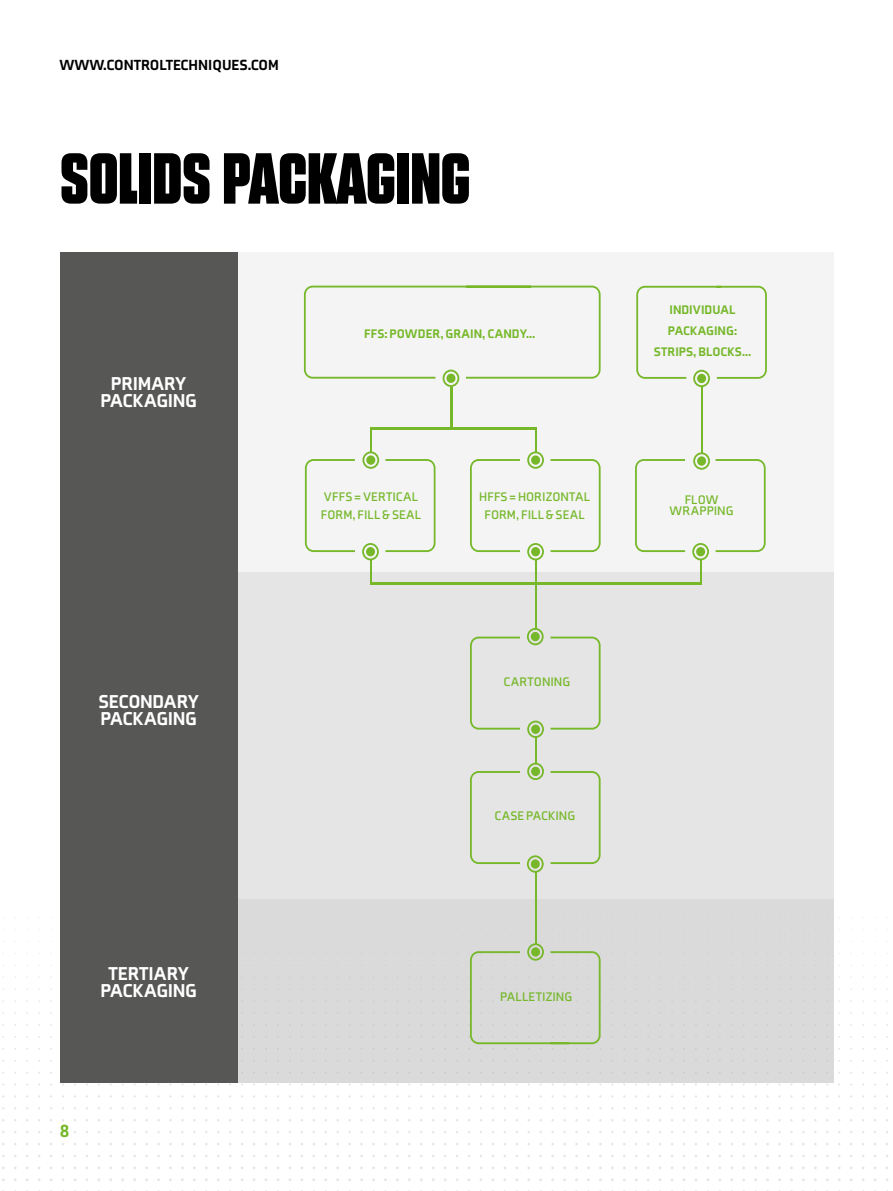
<style>
.page{position:relative;width:893px;height:1191px;background:#fff}
.page>*{position:absolute;margin:0;border:0;box-sizing:border-box;transform-origin:0 0}
.Large_Heading{font:72px "Blunt Con";color:#000}
.t1{font:900 19.05px/17.1px "Axia";letter-spacing:-.02em;color:#fff;text-align:center}
.t2{font:900 18px "Axia";color:#76b82a}
.t3{font:900 15px "Axia";color:#000}
.t4{font:700 12.75px/18.3px "Axia";letter-spacing:.015em;color:#76b82a}
.t5{font:900 12.75px "Axia";letter-spacing:.005em;color:#76b82a}
</style>
<div class="page">
<div style="left:237px;top:899px;width:596px;height:183px;background:#dadada"></div>
<div style="left:237px;top:551px;width:596px;height:348px;background:#e5e5e5"></div>
<div style="left:230px;top:252px;width:603px;height:320px;background:#f4f4f4"></div>
<div style="left:60px;top:252px;width:177px;height:830px;background:#575756"></div>
<svg style="left:527px;top:628px;width:17px;height:8px"></svg>
<div style="left:531px;top:632px;width:9px;height:9px;background:#76b82a;border-radius:5px"></div>
<svg style="left:470px;top:636px;width:131px;height:93px"></svg>
<svg style="left:304px;top:286px;width:297px;height:93px"></svg>
<svg style="left:362px;top:552px;width:17px;height:31px"></svg>
<hr style="left:535px;top:559px;width:1px;height:70px;background:#76b82a">
<svg style="left:527px;top:552px;width:17px;height:8px"></svg>
<div style="left:531px;top:547px;width:9px;height:9px;background:#76b82a;border-radius:5px"></div>
<svg style="left:443px;top:369px;width:16px;height:18px"></svg>
<svg style="left:693px;top:452px;width:17px;height:7px"></svg>
<div style="left:697px;top:456px;width:9px;height:10px;background:#76b82a;border-radius:5px"></div>
<hr style="left:700px;top:559px;width:2px;height:26px;background:#76b82a">
<svg style="left:692px;top:552px;width:17px;height:8px"></svg>
<div style="left:696px;top:547px;width:9px;height:9px;background:#76b82a;border-radius:5px"></div>
<svg style="left:527px;top:864px;width:17px;height:8px"></svg>
<div style="left:531px;top:859px;width:9px;height:9px;background:#76b82a;border-radius:5px"></div>
<svg style="left:470px;top:771px;width:131px;height:93px"></svg>
<svg style="left:527px;top:720px;width:17px;height:60px"></svg>
<svg style="left:468px;top:951px;width:133px;height:98px"></svg>
<svg style="left:527px;top:941px;width:17px;height:25px"></svg>
<div style="left:531px;top:947px;width:9px;height:9px;background:#76b82a;border-radius:5px"></div>
<hr style="left:535px;top:871px;width:1px;height:73px;background:#76b82a">
<svg style="left:636px;top:286px;width:131px;height:93px"></svg>
<hr style="left:701px;top:386px;width:1px;height:67px;background:#76b82a">
<svg style="left:693px;top:370px;width:17px;height:17px"></svg>
<div style="left:697px;top:374px;width:9px;height:9px;background:#76b82a;border-radius:5px"></div>
<hr style="left:450px;top:387px;width:2px;height:40px;background:#76b82a">
<svg style="left:305px;top:459px;width:130px;height:93px"></svg>
<svg style="left:470px;top:459px;width:131px;height:93px"></svg>
<svg style="left:635px;top:459px;width:131px;height:93px"></svg>
<div style="left:446px;top:374px;width:9px;height:9px;background:#76b82a;border-radius:5px"></div>
<hr style="left:370px;top:427px;width:2px;height:25px;background:#76b82a">
<svg style="left:362px;top:451px;width:17px;height:18px"></svg>
<div style="left:366px;top:455px;width:9px;height:10px;background:#76b82a;border-radius:5px"></div>
<hr style="left:370px;top:427px;width:166px;height:2px;background:#76b82a">
<hr style="left:370px;top:583px;width:332px;height:2px;background:#76b82a">
<svg style="left:527px;top:427px;width:17px;height:42px"></svg>
<p class="t3" style="left:60px;top:56px;width:221px">WWW.CONTROLTECHNIQUES.COM</p>
<p class="Large_Heading" style="left:60px;top:146px;width:412px">SOLIDS PACKAGING</p>
<p class="t1" style="left:100px;top:374px;width:98px">PRIMARY<br>PACKAGING</p>
<p class="t1" style="left:98px;top:692px;width:102px;text-align:left">SECONDARY<br>PACKAGING</p>
<p class="t1" style="left:100px;top:964px;width:98px">TERTIARY<br>PACKAGING</p>
<h3 class="t2" style="left:60px;top:1120px;width:12px">8</h3>
<p class="t5" style="left:364px;top:325px;width:173px">FFS: POWDER, GRAIN, CANDY…</p>
<p class="t4" style="left:321px;top:487px;width:102px">VFFS = VERTICAL<br>FORM, FILL &amp; SEAL</p>
<p class="t4" style="left:479px;top:487px;width:112px;text-align:center">HFFS = HORIZONTAL<br>FORM, FILL &amp; SEAL</p>
<p class="t4" style="left:504px;top:672px;width:68px">CARTONING</p>
<p class="t4" style="left:494px;top:806px;width:82px">CASE PACKING</p>
<p class="t4" style="left:500px;top:987px;width:73px">PALLETIZING</p>
<p class="t5" style="left:670px;top:301px;width:67px">INDIVIDUAL</p>
<p class="t5" style="left:668px;top:323px;width:71px">PACKAGING:</p>
<p class="t5" style="left:654px;top:344px;width:99px">STRIPS, BLOCKS…</p>
<p class="t4" style="left:685px;top:490px;width:35px">FLOW</p>
<p class="t4" style="left:670px;top:501px;width:66px">WRAPPING</p>
</div>
